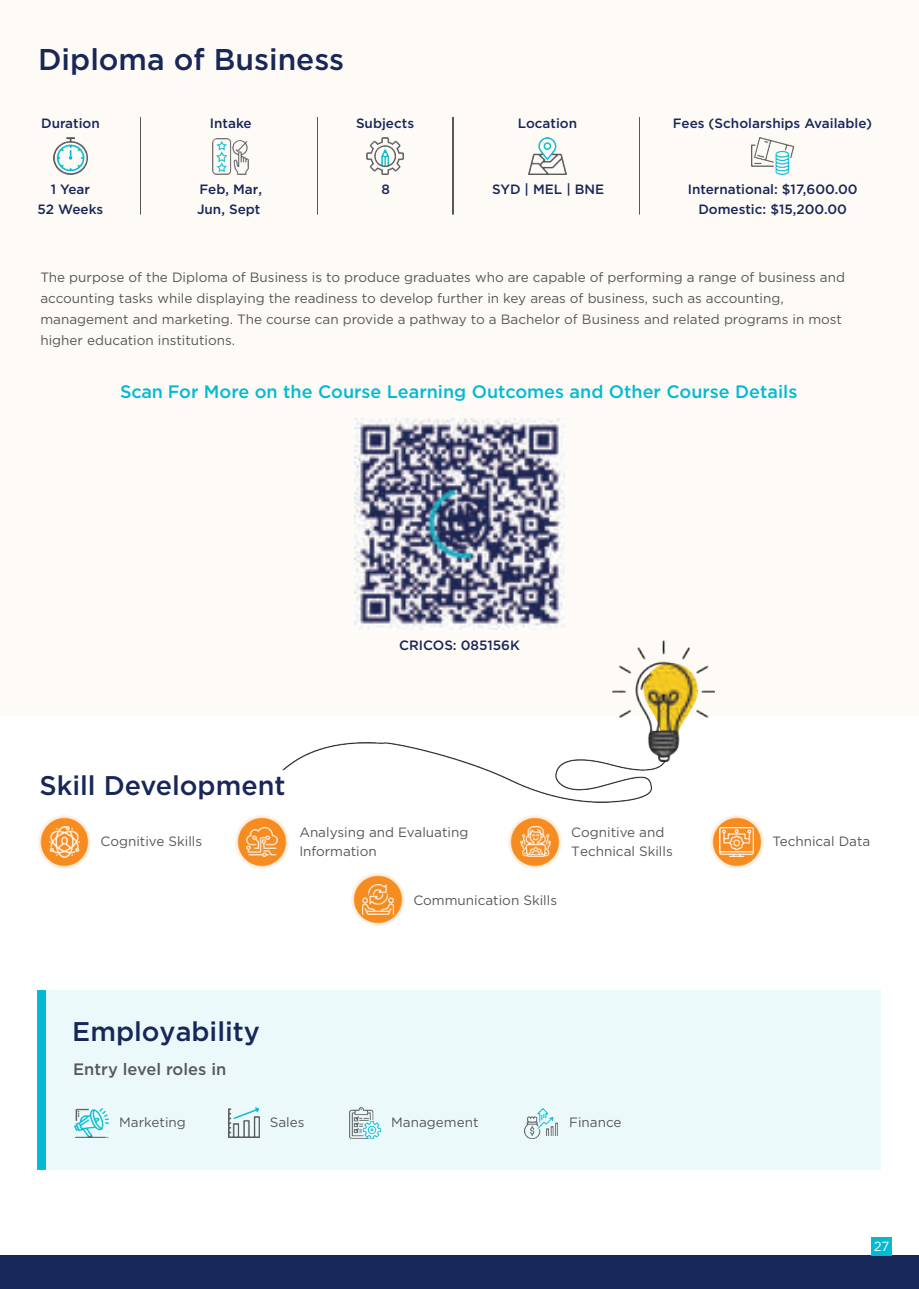
<style>
.page{position:relative;width:919px;height:1289px;background:#fff}
.page>*{position:absolute;margin:0;border:0;box-sizing:border-box;transform-origin:0 0}
.t1{font:500 30px "Gotham";color:#172758}
.t2{font:500 27px "Gotham";color:#172758}
.t3{font:500 18px "Gotham";color:#03bad3}
.t4{font:500 16.5px "Gotham";color:#57585a}
.t5{font:13.5px/21px "Gotham";color:#57585a}
.t6{font:500 13.5px/20.4px "Gotham";color:#172758;text-align:center}
.t7{font:13.2px "Gotham";color:#fff}
</style>
<div class="page">
<img style="left:354px;top:418px;width:211px;height:211px">
<div style="left:0;top:1255px;width:918px;height:33px;background:#172758"></div>
<div style="left:45px;top:990px;width:835px;height:179px;background:#ebf9fb"></div>
<img style="left:38px;top:990px;width:7px;height:179px">
<img style="left:75px;top:1107px;width:33px;height:30px">
<img style="left:228px;top:1107px;width:31px;height:30px">
<img style="left:350px;top:1107px;width:30px;height:31px">
<img style="left:524px;top:1108px;width:33px;height:30px">
<img style="left:140px;top:117px;width:1px;height:97px">
<img style="left:317px;top:117px;width:1px;height:97px">
<img style="left:453px;top:117px;width:1px;height:97px">
<img style="left:639px;top:117px;width:1px;height:97px">
<img style="left:283px;top:742px;width:382px;height:60px">
<img style="left:612px;top:640px;width:102px;height:121px">
<img style="left:54px;top:137px;width:33px;height:37px">
<img style="left:212px;top:138px;width:37px;height:36px">
<img style="left:366px;top:137px;width:37px;height:37px">
<img style="left:529px;top:137px;width:37px;height:37px">
<img style="left:751px;top:137px;width:42px;height:37px">
<img style="left:871px;top:1237px;width:20px;height:18px">
<img style="left:351px;top:873px;width:54px;height:53px">
<img style="left:362px;top:884px;width:31px;height:30px">
<img style="left:38px;top:815px;width:53px;height:54px">
<img style="left:49px;top:826px;width:31px;height:31px">
<img style="left:235px;top:815px;width:54px;height:54px">
<img style="left:247px;top:827px;width:30px;height:29px">
<img style="left:508px;top:815px;width:54px;height:54px">
<img style="left:520px;top:826px;width:30px;height:30px">
<img style="left:710px;top:815px;width:54px;height:54px">
<img style="left:719px;top:827px;width:34px;height:29px">
<h1 class="t1" style="left:38px;top:40px;width:307px">Diploma of Business</h1>
<p class="t6" style="left:41px;top:113px;width:60px">Duration</p>
<p class="t6" style="left:210px;top:113px;width:43px">Intake</p>
<p class="t6" style="left:356px;top:113px;width:60px">Subjects</p>
<p class="t6" style="left:518px;top:113px;width:61px">Location</p>
<p class="t6" style="left:672px;top:113px;width:201px">Fees (Scholarships Available)</p>
<p class="t6" style="left:38px;top:179px;width:67px">1 Year<br>52 Weeks</p>
<p class="t6" style="left:197px;top:179px;width:66px;text-align:left">Feb, Mar,<br>Jun, Sept</p>
<p class="t6" style="left:381px;top:179px;width:10px">8</p>
<p class="t6" style="left:492px;top:179px;width:114px">SYD | MEL | BNE</p>
<p class="t6" style="left:687px;top:179px;width:171px">International: $17,600.00<br>Domestic: $15,200.00</p>
<p class="t5" style="left:40px;top:267px;width:806px">The purpose of the Diploma of Business is to produce graduates who are capable of performing a range of business and accounting tasks while displaying the readiness to develop further in key areas of business, such as accounting, management and marketing. The course can provide a pathway to a Bachelor of Business and related programs in most higher education institutions.</p>
<h3 class="t3" style="left:120px;top:380px;width:679px">Scan For More on the Course Learning Outcomes and Other Course Details</h3>
<h2 class="t2" style="left:39px;top:767px;width:247px">Skill Development</h2>
<p class="t6" style="left:399px;top:635px;width:122px">CRICOS: 085156K</p>
<p class="t5" style="left:100px;top:830px;width:103px">Cognitive Skills</p>
<p class="t5" style="left:299px;top:822px;width:170px;line-height:19.5px">Analysing and Evaluating<br>Information</p>
<p class="t5" style="left:571px;top:822px;width:103px;line-height:19.5px">Cognitive and<br>Technical Skills</p>
<p class="t5" style="left:772px;top:830px;width:99px">Technical Data</p>
<h2 class="t2" style="left:72px;top:1014px;width:189px">Employability</h2>
<p class="t4" style="left:73px;top:1058px;width:155px">Entry level roles in</p>
<p class="t5" style="left:413px;top:889px;width:145px">Communication Skills</p>
<p class="t5" style="left:119px;top:1110px;width:68px">Marketing</p>
<p class="t5" style="left:270px;top:1110px;width:36px">Sales</p>
<p class="t5" style="left:391px;top:1110px;width:89px">Management</p>
<p class="t5" style="left:569px;top:1110px;width:54px">Finance</p>
<p class="t7" style="left:873px;top:1237px;width:17px">27</p>
</div>
